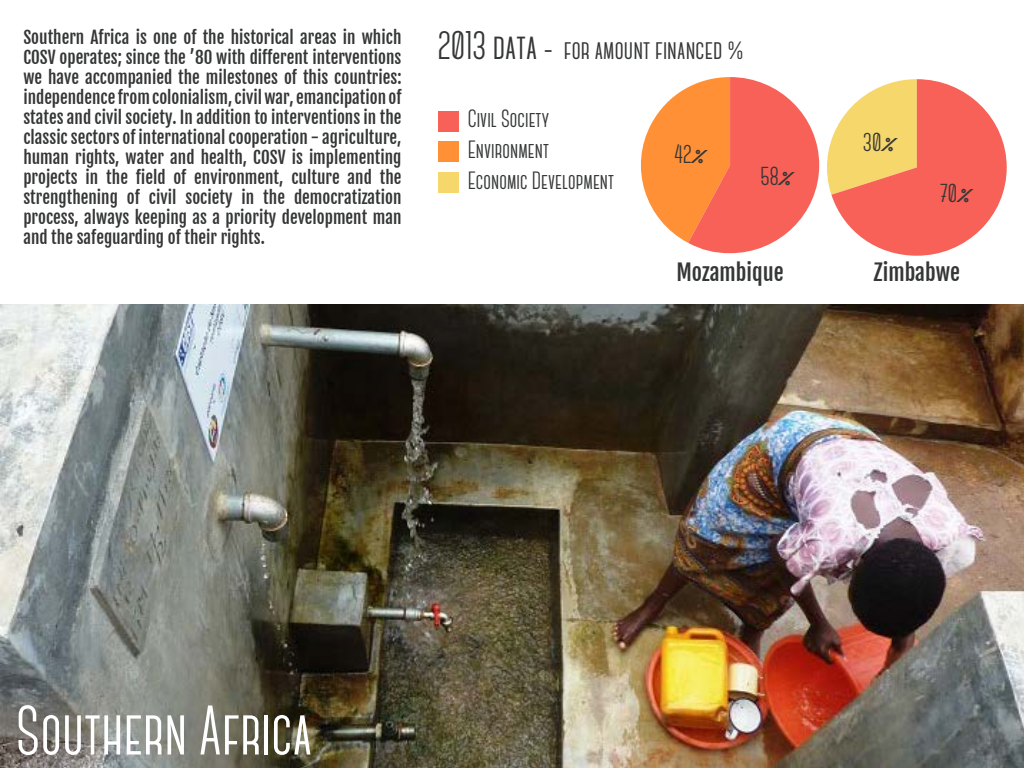
<style>
.page{position:relative;width:1024px;height:768px;background:#fff}
.page>*{position:absolute;margin:0;border:0;box-sizing:border-box;transform-origin:0 0}
.t1{font:700 70px "Canter";color:#fff}
.t2{font:700 30px "Canter";color:#353636}
.t3{font:700 26px "Canter";color:#353636}
.t4{font:700 25px "Canter";color:#353636}
.t5{font:22px "Fjalla One";color:#353636}
.t6{font:17px/20px "Fjalla One";color:#353636;text-align:justify}
.s1{font-size:40px}
.s2{font-family:"Abel";font-weight:400;font-size:25px}
.s3{font-family:"Wisdom Script";font-weight:400}
</style>
<div class="page">
<img style="left:0;top:304px;width:1024px;height:464px">
<div style="left:438px;top:141px;width:21px;height:21px;background:#ff9036"></div>
<div style="left:438px;top:111px;width:21px;height:21px;background:#f76157"></div>
<div style="left:438px;top:172px;width:21px;height:21px;background:#f6d76b"></div>
<svg style="left:640px;top:77px;width:367px;height:179px"></svg>
<p class="t6" style="left:23px;top:27px;width:380px">Southern Africa is one of the historical areas in which COSV operates; since the ’80 with different interventions we have accompanied the milestones of this countries: independence from colonialism, civil war, emancipation of states and civil society. In addition to interventions in the classic sectors of international cooperation - agriculture, human rights, water and health, COSV is implementing projects in the field of environment, culture and the strengthening of civil society in the democratization process, always keeping as a priority development man and the safeguarding of their rights.</p>
<h2 class="t2" style="left:438px;top:34px;width:308px"><span class="s1">2013 data -</span> for amount financed <span class="s2">%</span></h2>
<p class="t5" style="left:676px;top:258px;width:109px">Mozambique</p>
<p class="t5" style="left:874px;top:258px;width:88px">Zimbabwe</p>
<h3 class="t4" style="left:468px;top:106px;width:83px">Civil Society</h3>
<h3 class="t3" style="left:863px;top:130px;width:35px">30<span class="s3">%</span></h3>
<h3 class="t4" style="left:468px;top:137px;width:83px">Environment</h3>
<h3 class="t3" style="left:675px;top:141px;width:34px">42<span class="s3">%</span></h3>
<h3 class="t3" style="left:761px;top:163px;width:35px">58<span class="s3">%</span></h3>
<h3 class="t4" style="left:468px;top:168px;width:148px">Economic Development</h3>
<h3 class="t3" style="left:940px;top:180px;width:34px">70<span class="s3">%</span></h3>
<h1 class="t1" style="left:16px;top:696px;width:298px">Southern Africa</h1>
</div>
